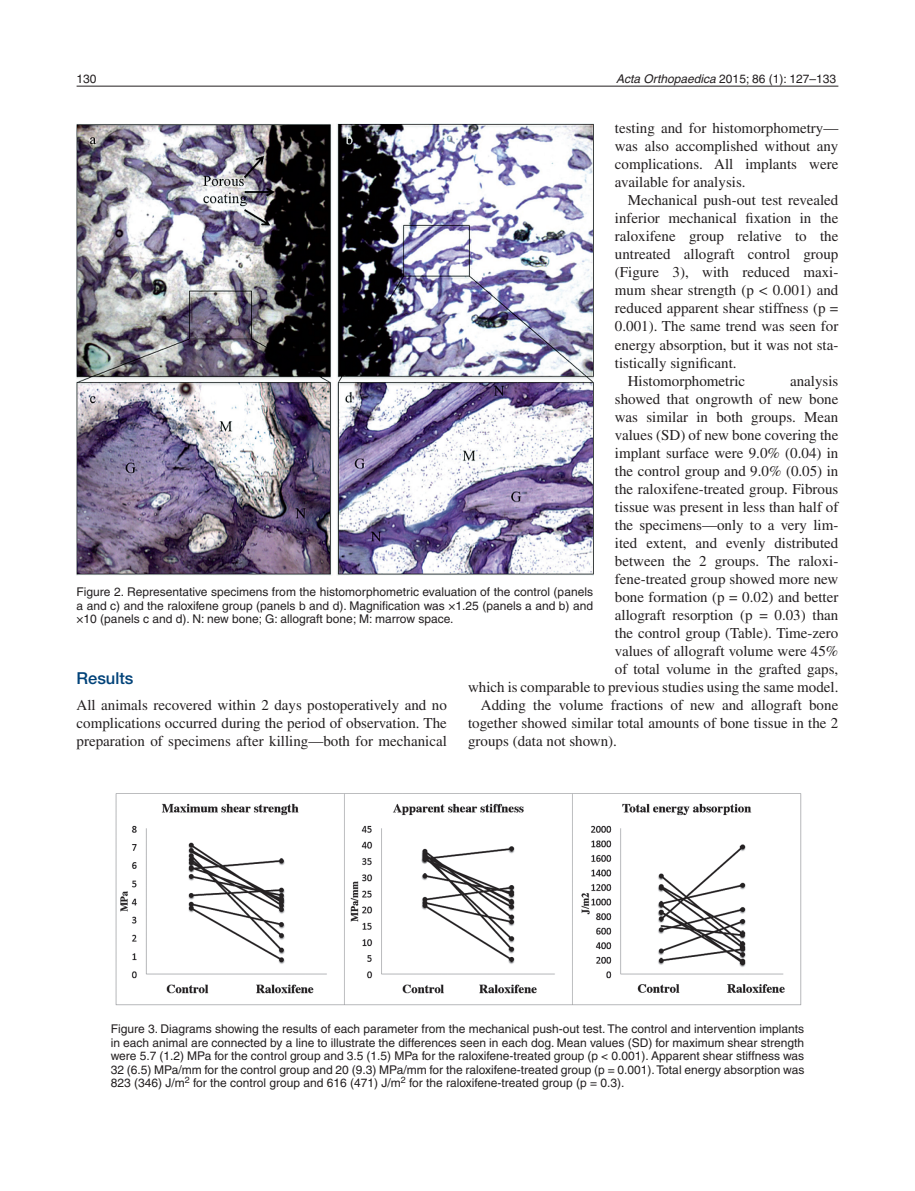
<style>
.page{position:relative;width:915px;height:1191px;background:#fff}
.page>*{position:absolute;margin:0;border:0;box-sizing:border-box;transform-origin:0 0}
.t1{font:500 16.5px "Helvetica Neue LTW1 G";color:#004279}
.t2{font:15px/18px "Times";color:#231f20;text-align:justify}
.t3{font:12px/13.5px "Helvetica";color:#231f20;text-align:justify}
.s1{font-style:italic}
</style>
<div class="page">
<hr style="left:77px;top:86px;width:761px;height:1px;background:#231f20">
<img style="left:77px;top:123px;width:516px;height:452px">
<img style="left:115px;top:793px;width:687px;height:213px">
<p class="t3" style="left:77px;top:72px;width:22px">130</p>
<p class="t3" style="left:615px;top:72px;width:222px"><span class="s1">Acta Orthopaedica</span> 2015; 86 (1): 127–133</p>
<p class="t2" style="left:614px;top:119px;width:225px">testing and for histomorphometry— was also accomplished without any complications. All implants were available for analysis.</p>
<p class="t2" style="left:627px;top:191px;width:212px">Mechanical push-out test revealed</p>
<p class="t2" style="left:614px;top:209px;width:225px">inferior mechanical fixation in the</p>
<p class="t2" style="left:614px;top:227px;width:225px">raloxifene group relative to the</p>
<p class="t2" style="left:614px;top:245px;width:225px">untreated allograft control group</p>
<p class="t2" style="left:614px;top:263px;width:225px">(Figure 3), with reduced maxi-</p>
<p class="t2" style="left:614px;top:281px;width:225px">mum shear strength (p &lt; 0.001) and</p>
<p class="t2" style="left:614px;top:299px;width:225px">reduced apparent shear stiffness (p =</p>
<p class="t2" style="left:614px;top:317px;width:225px">0.001). The same trend was seen for</p>
<p class="t2" style="left:614px;top:335px;width:225px">energy absorption, but it was not sta-</p>
<p class="t2" style="left:614px;top:353px;width:123px">tistically significant.</p>
<p class="t2" style="left:627px;top:371px;width:119px">Histomorphometric</p>
<p class="t2" style="left:614px;top:371px;width:225px;text-indent:175px">analysis showed that ongrowth of new bone was similar in both groups. Mean values (SD) of new bone covering the implant surface were 9.0% (0.04) in the control group and 9.0% (0.05) in the raloxifene-treated group. Fibrous tissue was present in less than half of the specimens—only to a very lim&shy;ited extent, and evenly distributed between the 2 groups. The raloxi&shy;fene-treated group showed more new bone formation (p = 0.02) and better allograft resorption (p = 0.03) than the control group (Table). Time-zero values of allograft volume were 45% of total volume in the grafted gaps,</p>
<p class="t3" style="left:77px;top:585px;width:518px">Figure 2. Representative specimens from the histomorphometric evaluation of the control (panels a and c) and the raloxifene group (panels b and d). Magnification was ×1.25 (panels a and b) and ×10 (panels c and d). N: new bone; G: allograft bone; M: marrow space.</p>
<p class="t1" style="left:77px;top:668px;width:58px">Results</p>
<p class="t2" style="left:77px;top:695px;width:371px">All animals recovered within 2 days postoperatively and no complications occurred during the period of observation. The preparation of specimens after killing—both for mechanical</p>
<p class="t2" style="left:468px;top:677px;width:371px">which is comparable to previous studies using the same model.</p>
<p class="t2" style="left:480px;top:695px;width:359px">Adding the volume fractions of new and allograft bone</p>
<p class="t2" style="left:468px;top:713px;width:371px">together showed similar total amounts of bone tissue in the 2</p>
<p class="t2" style="left:468px;top:731px;width:150px">groups (data not shown).</p>
<p class="t3" style="left:111px;top:1022px;width:695px">Figure 3. Diagrams showing the results of each parameter from the mechanical push-out test. The control and intervention implants in each animal are connected by a line to illustrate the differences seen in each dog. Mean values (SD) for maximum shear strength were 5.7 (1.2) MPa for the control group and 3.5 (1.5) MPa for the raloxifene-treated group (p &lt; 0.001). Apparent shear stiffness was 32 (6.5) MPa/mm for the control group and 20 (9.3) MPa/mm for the raloxifene-treated group (p = 0.001). Total energy absorption was 823 (346) J/m<sup>2</sup> for the control group and 616 (471) J/m<sup>2</sup> for the raloxifene-treated group (p = 0.3).</p>
</div>
